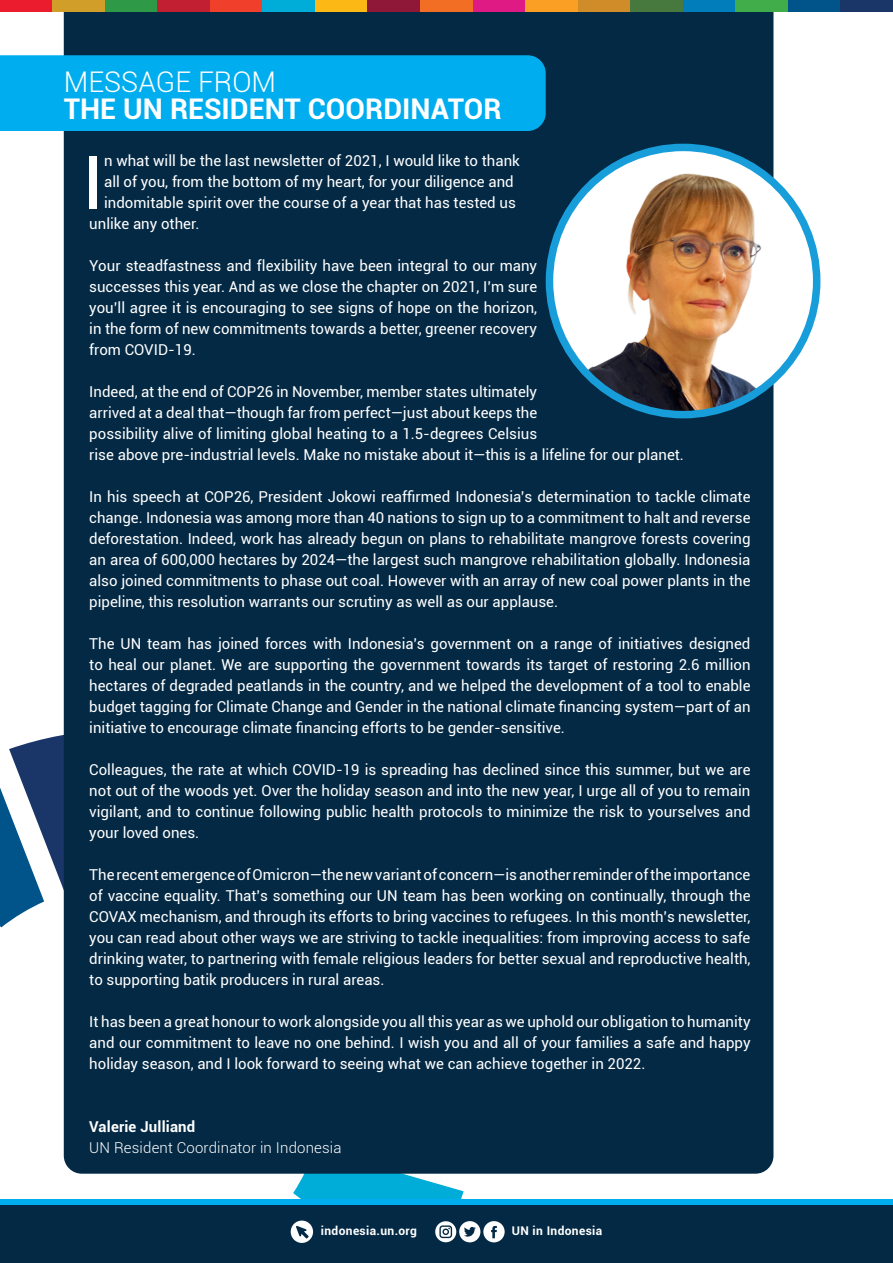
<style>
.page{position:relative;width:893px;height:1263px;background:#fff}
.page>*{position:absolute;margin:0;border:0;box-sizing:border-box;transform-origin:0 0}
.t1{font:74.1px "Roboto";color:#fff}
.t2{font:700 28.5px "Roboto";color:#fff}
.t3{font:300 28.5px "Roboto";color:#fff}
.t4{font:15px/21px "Roboto";color:#fff;text-align:justify}
.t5{font:300 15px "Roboto";letter-spacing:.01em;color:#fff}
.t6{font:700 15px "Roboto";letter-spacing:.01em;color:#fff}
.t7{font:700 12px "Roboto";letter-spacing:.03em;color:#fff}
</style>
<div class="page">
<svg style="left:0;top:730px;width:64px;height:197px"></svg>
<div style="left:64px;top:12px;width:709px;height:1162px;background:#042944"></div>
<svg style="left:549px;top:147px;width:268px;height:268px"></svg>
<img style="left:549px;top:167px;width:253px;height:248px">
<div style="left:546px;top:144px;width:274px;height:274px;border:8px solid #179dd9;border-radius:50%"></div>
<div style="left:0;top:55px;width:546px;height:76px;background:#00aeef"></div>
<div style="left:0;top:0;width:53px;height:12px;background:#eb1c2e"></div>
<div style="left:53px;top:0;width:52px;height:12px;background:#d19e29"></div>
<div style="left:105px;top:0;width:53px;height:12px;background:#2e9947"></div>
<div style="left:158px;top:0;width:52px;height:12px;background:#c21f33"></div>
<div style="left:210px;top:0;width:53px;height:12px;background:#f0402b"></div>
<div style="left:263px;top:0;width:52px;height:12px;background:#00add9"></div>
<div style="left:315px;top:0;width:53px;height:12px;background:#fcb814"></div>
<div style="left:368px;top:0;width:52px;height:12px;background:#8f1738"></div>
<div style="left:420px;top:0;width:53px;height:12px;background:#f26e24"></div>
<div style="left:473px;top:0;width:52px;height:12px;background:#e01a85"></div>
<div style="left:525px;top:0;width:53px;height:12px;background:#fa9e24"></div>
<div style="left:578px;top:0;width:52px;height:12px;background:#cf8c29"></div>
<div style="left:630px;top:0;width:53px;height:12px;background:#47783d"></div>
<div style="left:683px;top:0;width:52px;height:12px;background:#007dba"></div>
<div style="left:735px;top:0;width:53px;height:12px;background:#40ad4a"></div>
<div style="left:788px;top:0;width:52px;height:12px;background:#00548a"></div>
<div style="left:840px;top:0;width:53px;height:12px;background:#1a3669"></div>
<div style="left:0;top:1199px;width:893px;height:64px;background:#00aeef"></div>
<div style="left:0;top:1205px;width:893px;height:58px;background:#042944"></div>
<svg style="left:176px;top:1062px;width:329px;height:181px"></svg>
<p class="t3" style="left:64px;top:62px;width:214px">MESSAGE FROM</p>
<p class="t2" style="left:64px;top:88px;width:439px">THE UN RESIDENT COORDINATOR</p>
<p class="t1" style="left:82px;top:130px;width:22px">I</p>
<p class="t4" style="left:104px;top:150px;width:417px">n what will be the last newsletter of 2021, I would like to thank</p>
<p class="t4" style="left:104px;top:171px;width:411px">all of you, from the bottom of my heart, for your diligence and</p>
<p class="t4" style="left:104px;top:192px;width:413px">indomitable spirit over the course of a year that has tested us</p>
<p class="t4" style="left:89px;top:213px;width:112px">unlike any other.</p>
<p class="t4" style="left:89px;top:255px;width:449px">Your steadfastness and flexibility have been integral to our many successes this year. And as we close the chapter on 2021, I’m sure you’ll agree it is encouraging to see signs of hope on the horizon, in the form of new commitments towards a better, greener recovery from COVID-19.</p>
<p class="t4" style="left:89px;top:381px;width:596px;text-align:left">Indeed, at the end of COP26 in November, member states ultimately<br>arrived at a deal that—though far from perfect—just about keeps the<br>possibility alive of limiting global heating to a 1.5-degrees Celsius<br>rise above pre-industrial levels. Make no mistake about it—this is a lifeline for our planet.</p>
<p class="t4" style="left:89px;top:486px;width:663px">In his speech at COP26, President Jokowi reaffirmed Indonesia’s determination to tackle climate change. Indonesia was among more than 40 nations to sign up to a commitment to halt and reverse deforestation. Indeed, work has already begun on plans to rehabilitate mangrove forests covering an area of 600,000 hectares by 2024—the largest such mangrove rehabilitation globally. Indonesia also joined commitments to phase out coal. However with an array of new coal power plants in the pipeline, this resolution warrants our scrutiny as well as our applause.</p>
<p class="t4" style="left:89px;top:633px;width:663px">The UN team has joined forces with Indonesia’s government on a range of initiatives designed to heal our planet. We are supporting the government towards its target of restoring 2.6 million hectares of degraded peatlands in the country, and we helped the development of a tool to enable budget tagging for Climate Change and Gender in the national climate financing system—part of an initiative to encourage climate financing efforts to be gender-sensitive.</p>
<p class="t4" style="left:89px;top:759px;width:663px">Colleagues, the rate at which COVID-19 is spreading has declined since this summer, but we are not out of the woods yet. Over the holiday season and into the new year, I urge all of you to remain vigilant, and to continue following public health protocols to minimize the risk to yourselves and your loved ones.</p>
<p class="t4" style="left:89px;top:864px;width:663px">The recent emergence of Omicron—the new variant of concern—is another reminder of the importance of vaccine equality. That’s something our UN team has been working on continually, through the COVAX mechanism, and through its efforts to bring vaccines to refugees. In this month’s newsletter, you can read about other ways we are striving to tackle inequalities: from improving access to safe drinking water, to partnering with female religious leaders for better sexual and reproductive health, to supporting batik producers in rural areas.</p>
<p class="t4" style="left:89px;top:1011px;width:663px">It has been a great honour to work alongside you all this year as we uphold our obligation to humanity and our commitment to leave no one behind. I wish you and all of your families a safe and happy holiday season, and I look forward to seeing what we can achieve together in 2022.</p>
<p class="t6" style="left:89px;top:1116px;width:108px">Valerie Julliand</p>
<p class="t5" style="left:89px;top:1138px;width:254px">UN Resident Coordinator in Indonesia</p>
<p class="t7" style="left:321px;top:1222px;width:97px">indonesia.un.org</p>
<p class="t7" style="left:512px;top:1222px;width:92px">UN in Indonesia</p>
</div>
